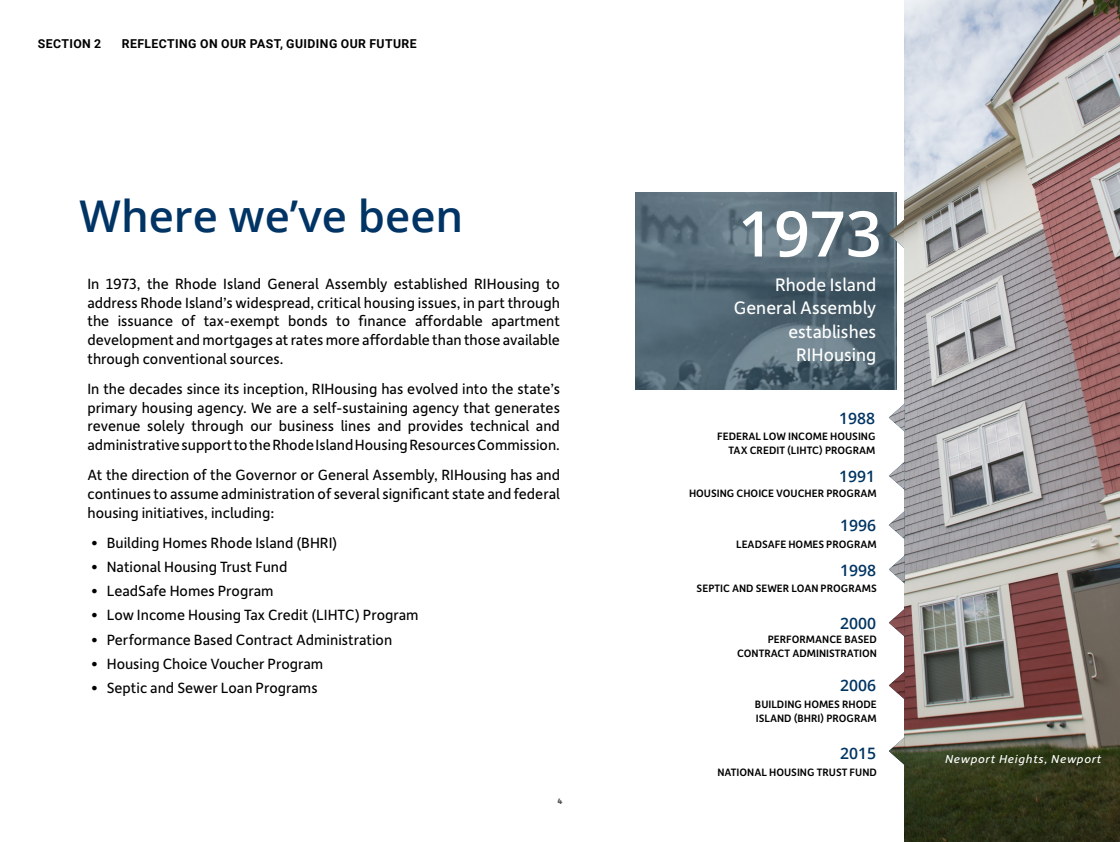
<style>
.page{position:relative;width:1120px;height:842px;background:#fff}
.page>*{position:absolute;margin:0;border:0;box-sizing:border-box;transform-origin:0 0}
.t1{font:600 63px "Open Sans";color:#fff}
.t2{font:600 43.75px "Open Sans";color:#003465}
.t3{font:19.25px/23.1px "Depot New";color:#fff;text-align:right}
.t4{font:15.75px/18.9px "Depot New";color:#000;text-align:justify}
.t5{font:600 15.75px "Open Sans";color:#003462}
.t6{font:700 12.25px "Roboto";letter-spacing:.035em;color:#000}
.t7{font:italic 12.16px "Depot New";letter-spacing:.05em;color:#fff;scale:1.06 1}
.t8{font:500 11.38px/13.7px "Depot New";color:#000;text-align:right}
.t9{font:700 10.5px "Depot New";color:#535353}
</style>
<div class="page">
<svg style="left:635px;top:192px;width:262px;height:197px;background:#556a77"></svg>
<img style="left:888px;top:220px;width:16px;height:28px">
<img style="left:905px;top:0;width:215px;height:842px">
<img style="left:889px;top:403px;width:16px;height:29px">
<img style="left:889px;top:462px;width:16px;height:28px">
<img style="left:889px;top:511px;width:16px;height:28px">
<img style="left:889px;top:555px;width:16px;height:28px">
<img style="left:889px;top:671px;width:16px;height:28px">
<img style="left:889px;top:608px;width:16px;height:29px">
<img style="left:889px;top:737px;width:16px;height:28px">
<p class="t6" style="left:38px;top:35px;width:65px">SECTION 2</p>
<p class="t6" style="left:122px;top:35px;width:296px">REFLECTING ON OUR PAST, GUIDING OUR FUTURE</p>
<p class="t2" style="left:80px;top:186px;width:385px">Where we’ve been</p>
<p class="t4" style="left:88px;top:273px;width:474px">In 1973, the Rhode Island General Assembly established RIHousing to address Rhode Island’s widespread, critical housing issues, in part through the issuance of tax-exempt bonds to finance affordable apartment development and mortgages at rates more affordable than those available through conventional sources.</p>
<p class="t4" style="left:88px;top:378px;width:474px">In the decades since its inception, RIHousing has evolved into the state’s primary housing agency. We are a self-sustaining agency that generates revenue solely through our business lines and provides technical and administrative support to the Rhode Island Housing Resources Commission.</p>
<p class="t4" style="left:88px;top:464px;width:474px">At the direction of the Governor or General Assembly, RIHousing has and continues to assume administration of several significant state and federal housing initiatives, including:</p>
<p class="t4" style="left:91px;top:532px;width:248px">• Building Homes Rhode Island (BHRI)</p>
<p class="t4" style="left:91px;top:557px;width:198px">• National Housing Trust Fund</p>
<p class="t4" style="left:91px;top:581px;width:184px">• LeadSafe Homes Program</p>
<p class="t4" style="left:91px;top:605px;width:329px">• Low Income Housing Tax Credit (LIHTC) Program</p>
<p class="t4" style="left:91px;top:629px;width:303px">• Performance Based Contract Administration</p>
<p class="t4" style="left:91px;top:653px;width:234px">• Housing Choice Voucher Program</p>
<p class="t4" style="left:91px;top:677px;width:228px">• Septic and Sewer Loan Programs</p>
<p class="t9" style="left:557px;top:794px;width:7px">4</p>
<p class="t1" style="left:738px;top:190px;width:145px">1973</p>
<p class="t3" style="left:734px;top:272px;width:144px">Rhode Island<br>General Assembly establishes<br>RIHousing</p>
<p class="t5" style="left:839px;top:407px;width:37px">1988</p>
<p class="t8" style="left:717px;top:429px;width:160px">FEDERAL LOW INCOME HOUSING<br>TAX CREDIT (LIHTC) PROGRAM</p>
<p class="t5" style="left:839px;top:465px;width:37px">1991</p>
<p class="t8" style="left:689px;top:486px;width:189px">HOUSING CHOICE VOUCHER PROGRAM</p>
<p class="t5" style="left:840px;top:514px;width:37px">1996</p>
<p class="t8" style="left:736px;top:537px;width:142px">LEADSAFE HOMES PROGRAM</p>
<p class="t5" style="left:840px;top:559px;width:37px">1998</p>
<p class="t8" style="left:697px;top:581px;width:182px">SEPTIC AND SEWER LOAN PROGRAMS</p>
<p class="t5" style="left:840px;top:612px;width:37px">2000</p>
<p class="t8" style="left:737px;top:632px;width:141px">PERFORMANCE BASED<br>CONTRACT ADMINISTRATION</p>
<p class="t5" style="left:840px;top:675px;width:37px">2006</p>
<p class="t8" style="left:755px;top:697px;width:123px;text-align:left">BUILDING HOMES RHODE<br>ISLAND (BHRI) PROGRAM</p>
<p class="t5" style="left:840px;top:742px;width:37px">2015</p>
<p class="t8" style="left:717px;top:764px;width:161px">NATIONAL HOUSING TRUST FUND</p>
<p class="t7" style="left:945px;top:751px;width:149px">Newport Heights, Newport</p>
</div>
